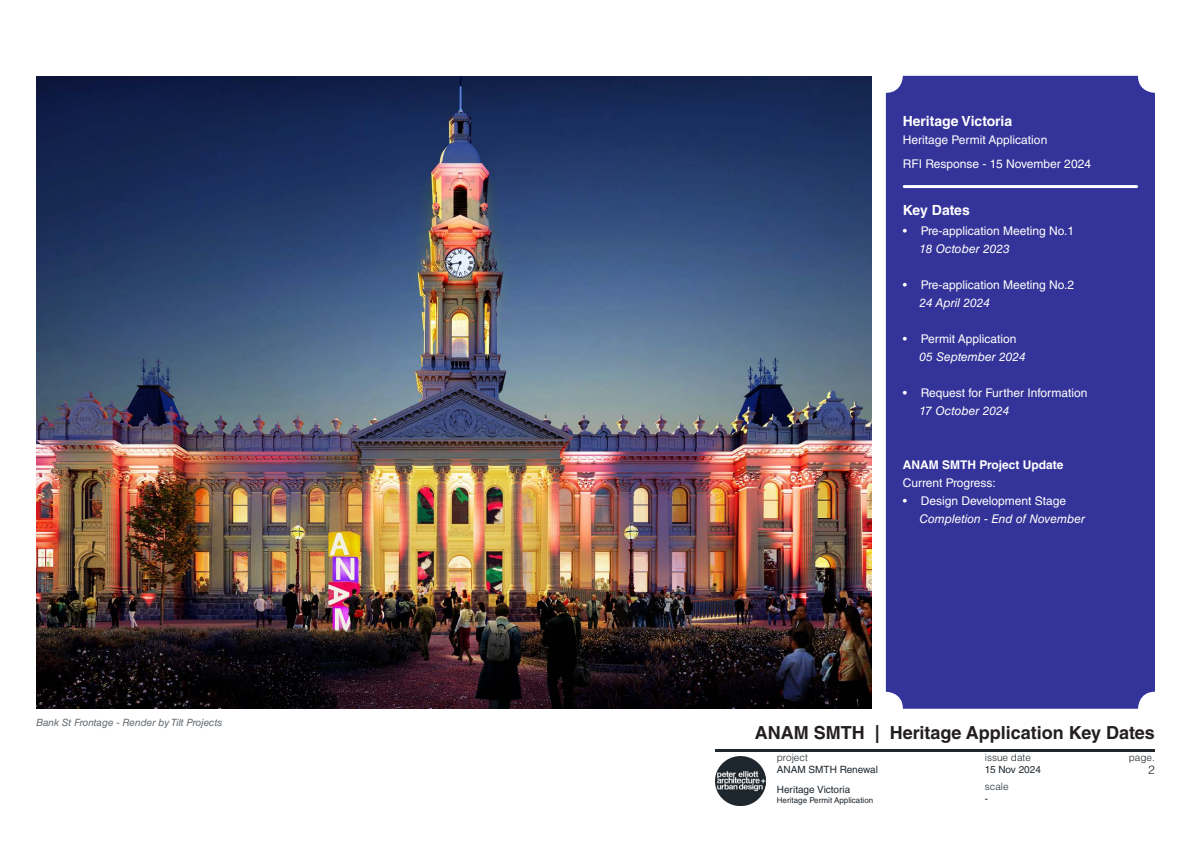
<style>
.page{position:relative;width:1191px;height:842px;background:#fff}
.page>*{position:absolute;margin:0;border:0;box-sizing:border-box;transform-origin:0 0}
.t1{font:700 18px "Helvetica LT Std";color:#231f20}
.t2{font:700 14px "Helvetica LT Std";color:#fff}
.t3{font:12px "Helvetica LT Std";color:#fff}
.t4{font:italic 12px "Helvetica LT Std";color:#fff}
.t5{font:700 12px "Helvetica LT Std";color:#fff}
.t6{font:300 12px "Helvetica LT Std";color:#231f20}
.t7{font:10px/20px "Helvetica LT Std";color:#1e272e}
.t8{font:italic 10px "Helvetica LT Std";color:#61686d}
.t9{font:300 10px "Helvetica LT Std";color:#1e272e}
.t10{font:8px "Helvetica LT Std";color:#1e272e}
</style>
<div class="page">
<hr style="left:716px;top:748px;width:439px;height:3px;background:#1e272e">
<img style="left:716px;top:756px;width:49px;height:50px">
<img style="left:36px;top:77px;width:835px;height:632px">
<div style="left:886px;top:76px;width:269px;height:633px;background:#339;border-radius:17px"></div>
<hr style="left:904px;top:185px;width:232px;height:3px;background:#fff">
<p class="t8" style="left:36px;top:716px;width:188px">Bank St Frontage - Render by Tilt Projects</p>
<p class="t2" style="left:902px;top:112px;width:111px">Heritage Victoria</p>
<p class="t3" style="left:902px;top:133px;width:146px">Heritage Permit Application</p>
<p class="t3" style="left:902px;top:157px;width:190px">RFI Response - 15 November 2024</p>
<p class="t2" style="left:902px;top:202px;width:69px">Key Dates</p>
<p class="t3" style="left:902px;top:224px;width:173px">• Pre-application Meeting No.1</p>
<p class="t4" style="left:919px;top:242px;width:92px">18 October 2023</p>
<p class="t3" style="left:902px;top:278px;width:173px">• Pre-application Meeting No.2</p>
<p class="t4" style="left:919px;top:296px;width:72px">24 April 2024</p>
<p class="t3" style="left:902px;top:332px;width:115px">• Permit Application</p>
<p class="t4" style="left:919px;top:350px;width:108px">05 September 2024</p>
<p class="t3" style="left:902px;top:386px;width:186px">• Request for Further Information</p>
<p class="t4" style="left:919px;top:404px;width:91px">17 October 2024</p>
<p class="t5" style="left:902px;top:458px;width:162px">ANAM SMTH Project Update</p>
<p class="t3" style="left:902px;top:476px;width:95px">Current Progress:</p>
<p class="t3" style="left:902px;top:494px;width:165px">• Design Development Stage</p>
<p class="t4" style="left:919px;top:512px;width:167px">Completion - End of November</p>
<p class="t1" style="left:754px;top:721px;width:402px">ANAM SMTH | Heritage Application Key Dates</p>
<p class="t9" style="left:777px;top:752px;width:32px">project</p>
<p class="t9" style="left:984px;top:752px;width:48px">issue date</p>
<p class="t9" style="left:1128px;top:752px;width:28px">page.</p>
<p class="t9" style="left:984px;top:780px;width:25px">scale</p>
<p class="t7" style="left:777px;top:759px;width:103px">ANAM SMTH Renewal<br>Heritage Victoria</p>
<p class="t10" style="left:777px;top:795px;width:98px">Heritage Permit Application</p>
<p class="t7" style="left:984px;top:759px;width:58px">15 Nov 2024</p>
<p class="t6" style="left:1148px;top:762px;width:8px">2</p>
<p class="t7" style="left:984px;top:788px;width:5px">-</p>
</div>
